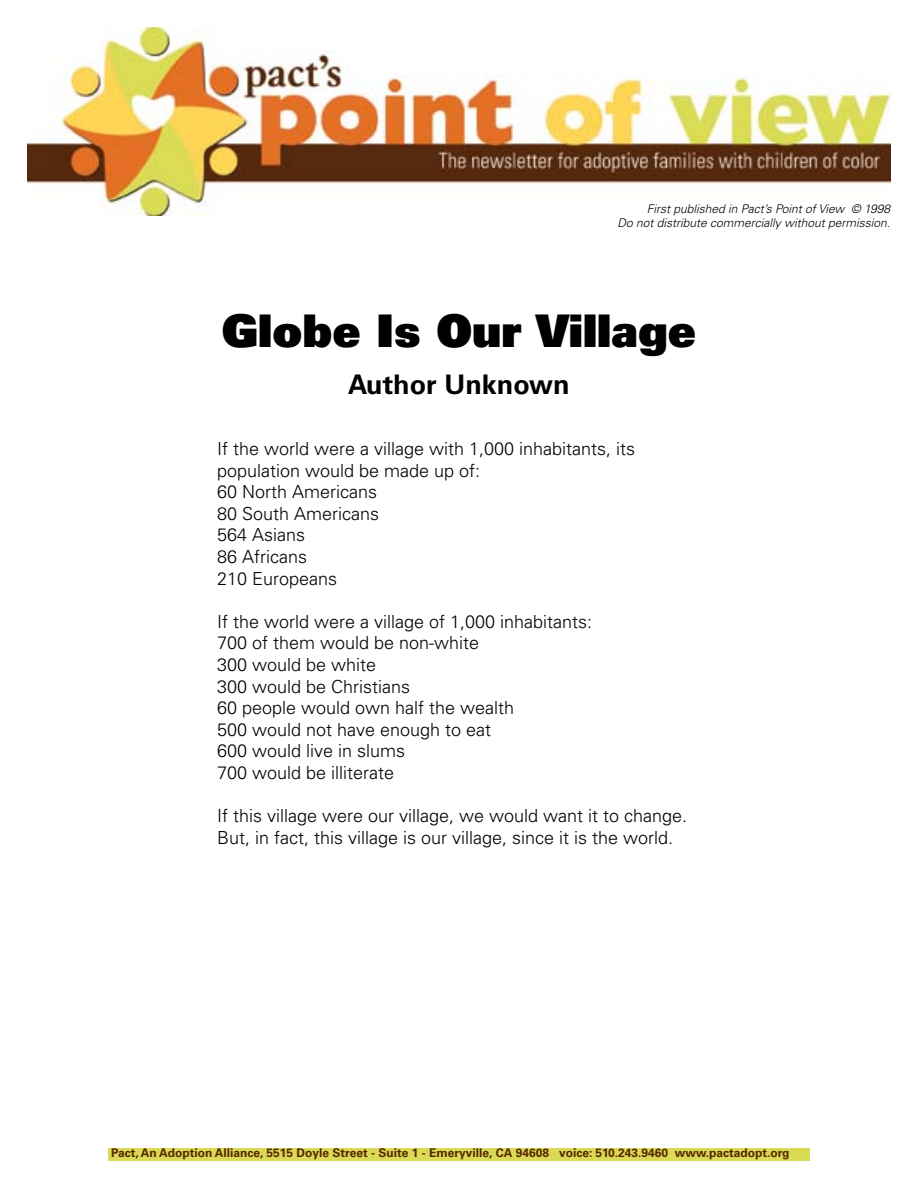
<style>
.page{position:relative;width:918px;height:1188px;background:#fff}
.page>*{position:absolute;margin:0;border:0;box-sizing:border-box;transform-origin:0 0}
.t1{font:900 45px "Univers";color:#000}
.t2{font:700 27px "Univers";color:#000}
.t3{font:300 18px/21.6px "Univers";color:#000}
.t4{font:700 12px "Univers";color:#572700}
.t5{font:italic 300 12px/14.4px "Univers";color:#000;text-align:right}
</style>
<div class="page">
<img style="left:28px;top:28px;width:862px;height:187px">
<div style="left:108px;top:1148px;width:702px;height:13px;background:#d9da55"></div>
<p class="t5" style="left:618px;top:201px;width:274px">First published in Pact’s Point of View © 1998<br>Do not distribute commercially without permission.</p>
<h1 class="t1" style="left:222px;top:302px;width:476px">Globe Is Our Village</h1>
<h2 class="t2" style="left:348px;top:369px;width:223px">Author Unknown</h2>
<p class="t3" style="left:217px;top:438px;width:420px">If the world were a village with 1,000 inhabitants, its population would be made up of:<br>60 North Americans<br>80 South Americans<br>564 Asians<br>86 Africans<br>210 Europeans</p>
<p class="t3" style="left:217px;top:611px;width:377px">If the world were a village of 1,000 inhabitants:<br>700 of them would be non-white<br>300 would be white<br>300 would be Christians<br>60 people would own half the wealth<br>500 would not have enough to eat<br>600 would live in slums<br>700 would be illiterate</p>
<p class="t3" style="left:217px;top:805px;width:472px">If this village were our village, we would want it to change.<br>But, in fact, this village is our village, since it is the world.</p>
<p class="t4" style="left:111px;top:1146px;width:680px">Pact, An Adoption Alliance, 5515 Doyle Street - Suite 1 - Emeryville, CA 94608 voice: 510.243.9460 www.pactadopt.org</p>
</div>
